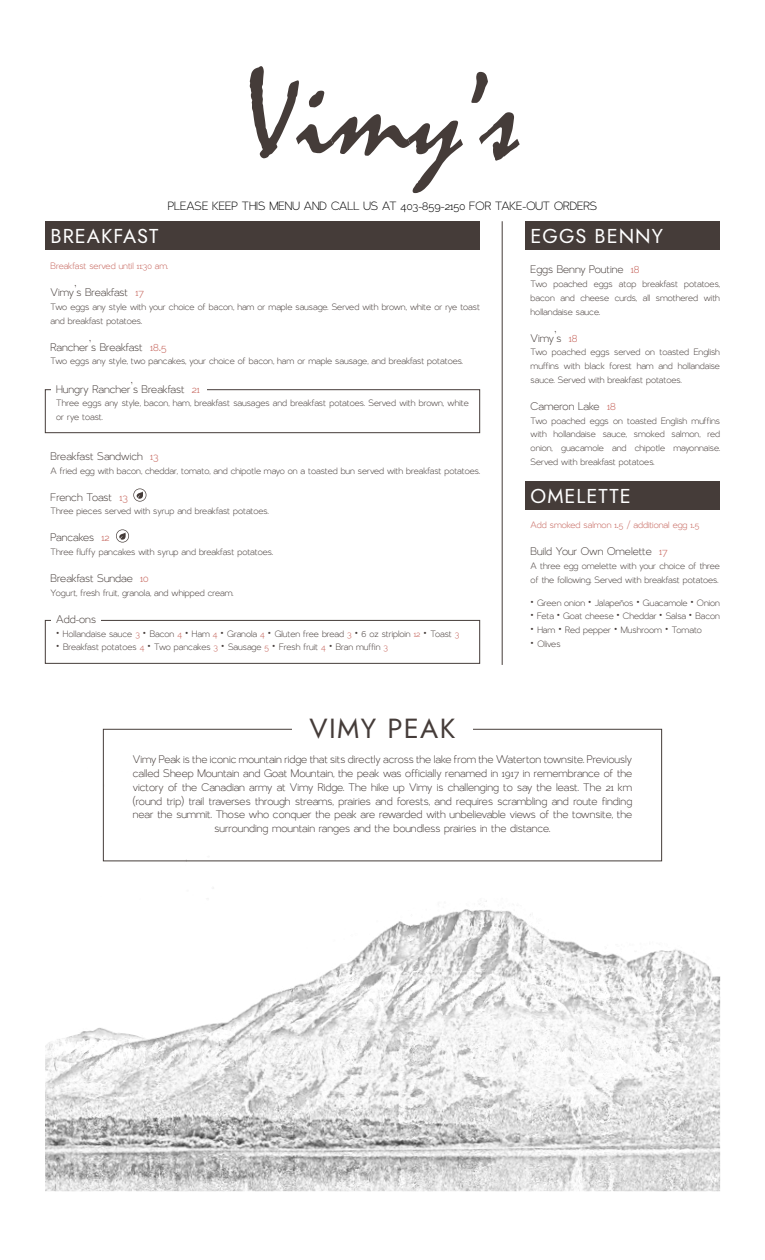
<style>
.page{position:relative;width:765px;height:1260px;background:#fff}
.page>*{position:absolute;margin:0;border:0;box-sizing:border-box;transform-origin:0 0}
.t1{font:125px "Mistral";color:#453c39}
.t2{font:italic 27.5px "Renner";letter-spacing:.05em;color:#453c39}
.t3{font:italic 20px "Renner";letter-spacing:.05em;color:#fff}
.t4{font:16.25px "Larke";color:#000}
.t5{font:15px/13.8px "Larke";color:#453c39;text-align:center}
.t6{font:12.5px/13.8px "Larke";color:#453c39}
.t7{font:12.5px "Larke";color:#c46158}
.s1{font-family:"Geosans";font-weight:300}
.s2{color:#c46158}
.s3{font-family:"Larke Sans";font-weight:700;color:#c46158}
.s4{font-family:"Larke Sans";font-weight:700}
</style>
<div class="page">
<div style="left:45px;top:620px;width:435px;height:44px;border:1px solid #453c39"></div>
<div style="left:52px;top:611px;width:49px;height:16px;background:#fff"></div>
<div style="left:525px;top:481px;width:195px;height:29px;background:#453c39"></div>
<div style="left:45px;top:221px;width:435px;height:29px;background:#453c39"></div>
<img style="left:45px;top:753px;width:675px;height:438px">
<div style="left:525px;top:221px;width:195px;height:29px;background:#453c39"></div>
<div style="left:103px;top:729px;width:559px;height:132px;border:1px solid #453c39"></div>
<div style="left:292px;top:710px;width:181px;height:37px;background:#fff"></div>
<div style="left:45px;top:389px;width:435px;height:44px;border:1px solid #453c39"></div>
<div style="left:52px;top:380px;width:155px;height:17px;background:#fff"></div>
<hr style="left:502px;top:221px;width:1px;height:444px;background:#453c39">
<svg style="left:133px;top:489px;width:13px;height:13px"></svg>
<svg style="left:116px;top:529px;width:13px;height:14px"></svg>
<h1 class="t1" style="left:246px;top:42px;width:275px">Vimy’s</h1>
<h3 class="t4" style="left:168px;top:195px;width:431px">PLEASE KEEP THIS MENU AND CALL US AT 403-859-2150 FOR TAKE-OUT ORDERS</h3>
<h3 class="t3" style="left:51px;top:223px;width:109px">BREAKFAST</h3>
<p class="t7" style="left:51px;top:257px;width:119px">Breakfast served until 11:30 am.</p>
<p class="t5" style="left:51px;top:284px;width:95px">Vimy<span class="s1">’</span>s Breakfast <span class="s2">17</span></p>
<p class="t6" style="left:51px;top:298px;width:431px">Two eggs any style with your choice of bacon, ham or maple sausage. Served with brown, white or rye toast and breakfast potatoes.</p>
<p class="t5" style="left:51px;top:338px;width:118px">Rancher<span class="s1">’</span>s Breakfast <span class="s2">18</span><span class="s3">.</span><span class="s2">5</span></p>
<p class="t6" style="left:51px;top:353px;width:414px">Two eggs any style, two pancakes, your choice of bacon, ham or maple sausage, and breakfast potatoes.</p>
<p class="t5" style="left:56px;top:380px;width:145px">Hungry Rancher<span class="s1">’</span>s Breakfast <span class="s2">21</span></p>
<p class="t6" style="left:56px;top:395px;width:414px">Three eggs any style, bacon, ham, breakfast sausages and breakfast potatoes. Served with brown, white or rye toast.</p>
<p class="t5" style="left:51px;top:447px;width:109px">Breakfast Sandwich <span class="s2">13</span></p>
<p class="t6" style="left:51px;top:462px;width:431px">A fried egg with bacon, cheddar, tomato, and chipotle mayo on a toasted bun served with breakfast potatoes.</p>
<p class="t5" style="left:51px;top:488px;width:79px">French Toast <span class="s2">13</span></p>
<p class="t6" style="left:51px;top:503px;width:220px">Three pieces served with syrup and breakfast potatoes.</p>
<p class="t5" style="left:51px;top:529px;width:60px">Pancakes <span class="s2">12</span></p>
<p class="t6" style="left:51px;top:544px;width:224px">Three fluffy pancakes with syrup and breakfast potatoes.</p>
<p class="t5" style="left:51px;top:570px;width:99px">Breakfast Sundae <span class="s2">10</span></p>
<p class="t6" style="left:51px;top:584px;width:184px">Yogurt, fresh fruit, granola, and whipped cream.</p>
<p class="t5" style="left:56px;top:611px;width:41px">Add-ons</p>
<p class="t6" style="left:56px;top:625px;width:405px"><span class="s1">•</span> Hollandaise sauce <span class="s2">3</span> <span class="s1">•</span> Bacon <span class="s2">4</span> <span class="s1">•</span> Ham <span class="s2">4</span> <span class="s1">•</span> Granola <span class="s2">4</span> <span class="s1">•</span> Gluten free bread <span class="s2">3</span> <span class="s1">•</span> 6 oz striploin <span class="s2">12</span> <span class="s1">•</span> Toast <span class="s2">3</span></p>
<p class="t6" style="left:56px;top:639px;width:333px"><span class="s1">•</span> Breakfast potatoes <span class="s2">4</span> <span class="s1">•</span> Two pancakes <span class="s2">3</span> <span class="s1">•</span> Sausage <span class="s2">5</span> <span class="s1">•</span> Fresh fruit <span class="s2">4</span> <span class="s1">•</span> Bran muffin <span class="s2">3</span></p>
<h3 class="t3" style="left:531px;top:223px;width:134px">EGGS BENNY</h3>
<p class="t5" style="left:531px;top:261px;width:110px">Eggs Benny Poutine <span class="s2">18</span></p>
<p class="t6" style="left:531px;top:276px;width:191px;text-align:justify">Two poached eggs atop breakfast potatoes, bacon and cheese curds, all smothered with hollandaise sauce.</p>
<p class="t5" style="left:531px;top:329px;width:48px">Vimy<span class="s1">’</span>s <span class="s2">18</span></p>
<p class="t6" style="left:531px;top:344px;width:191px;text-align:justify">Two poached eggs served on toasted English muffins with black forest ham and hollandaise sauce. Served with breakfast potatoes.</p>
<p class="t5" style="left:531px;top:398px;width:87px">Cameron Lake <span class="s2">18</span></p>
<p class="t6" style="left:531px;top:412px;width:191px;text-align:justify">Two poached eggs on toasted English muffins with hollandaise sauce, smoked salmon, red onion, guacamole and chipotle mayonnaise.<br>Served with breakfast potatoes.</p>
<h3 class="t3" style="left:531px;top:482px;width:102px">OMELETTE</h3>
<p class="t7" style="left:531px;top:517px;width:170px">Add smoked salmon 1<span class="s4">.</span>5 / additional egg 1<span class="s4">.</span>5</p>
<p class="t5" style="left:531px;top:543px;width:139px">Build Your Own Omelette <span class="s2">17</span></p>
<p class="t6" style="left:531px;top:558px;width:191px">A three egg omelette with your choice of three of the following. Served with breakfast potatoes.</p>
<p class="t6" style="left:531px;top:594px;width:191px"><span class="s1">•</span> Green onion <span class="s1">•</span> Jalapeños <span class="s1">•</span> Guacamole <span class="s1">•</span> Onion</p>
<p class="t6" style="left:531px;top:608px;width:191px"><span class="s1">•</span> Feta <span class="s1">•</span> Goat cheese <span class="s1">•</span> Cheddar <span class="s1">•</span> Salsa <span class="s1">•</span> Bacon</p>
<p class="t6" style="left:531px;top:622px;width:173px"><span class="s1">•</span> Ham <span class="s1">•</span> Red pepper <span class="s1">•</span> Mushroom <span class="s1">•</span> Tomato</p>
<p class="t6" style="left:531px;top:635px;width:31px"><span class="s1">•</span> Olives</p>
<h2 class="t2" style="left:310px;top:709px;width:147px">VIMY PEAK</h2>
<p class="t5" style="left:133px;top:751px;width:501px">Vimy Peak is the iconic mountain ridge that sits directly across the lake from the Waterton townsite. Previously called Sheep Mountain and Goat Mountain, the peak was officially renamed in 1917 in remembrance of the victory of the Canadian army at Vimy Ridge. The hike up Vimy is challenging to say the least. The 21 km (round trip) trail traverses through streams, prairies and forests, and requires scrambling and route finding near the summit. Those who conquer the peak are rewarded with unbelievable views of the townsite, the surrounding mountain ranges and the boundless prairies in the distance.</p>
</div>
